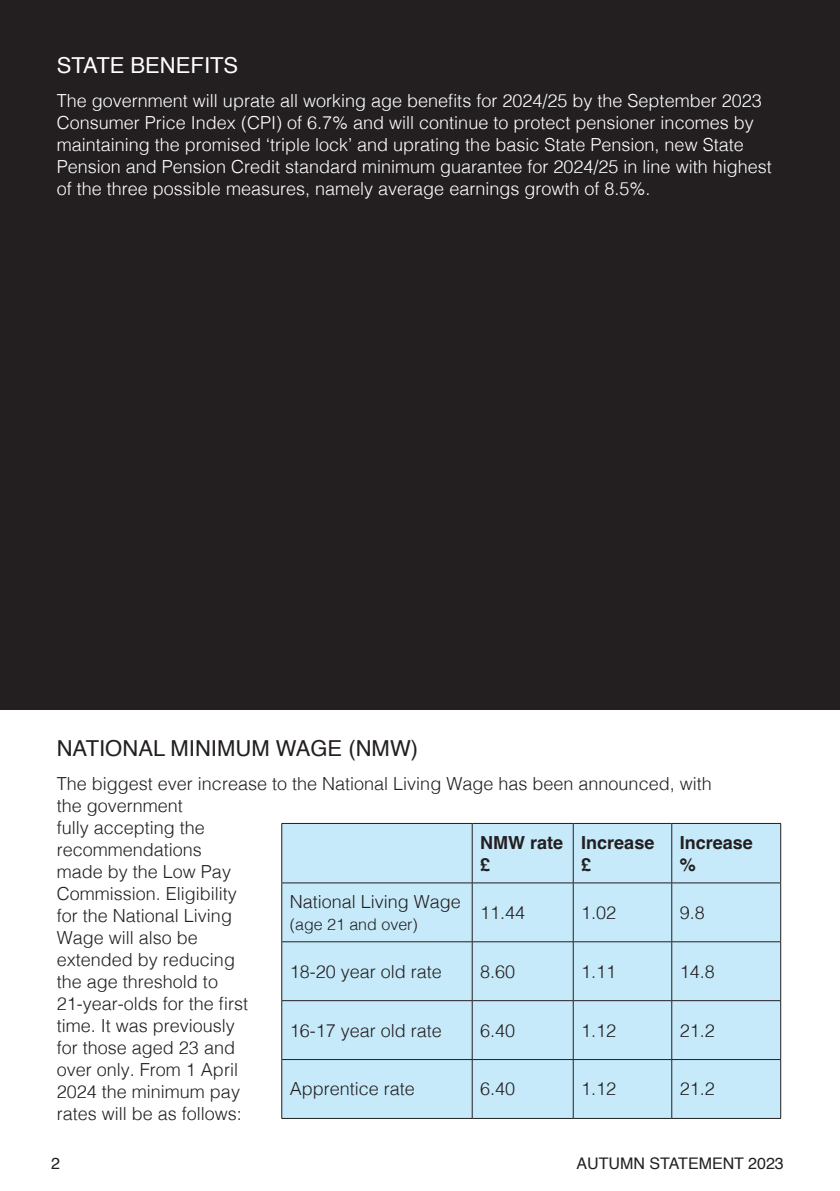
<style>
.page{position:relative;width:840px;height:1191px;background:#fff}
.page>*{position:absolute;margin:0;border:0;box-sizing:border-box;transform-origin:0 0}
.t1{font:22px "Helvetica";color:#231f20}
.t2{font:22px "Helvetica";color:#fff}
.t3{font:300 18px/22px "Helvetica";color:#231f20}
.t4{font:300 18px/22px "Helvetica";color:#fff}
.t5{font:700 18px/22px "Helvetica";color:#231f20}
.t6{font:16px "Helvetica";color:#231f20}
.t7{font:300 16px "Helvetica";color:#231f20}
</style>
<div class="page">
<div style="left:0;top:0;width:839px;height:709px;background:#231f20"></div>
<div style="left:282px;top:824px;width:498px;height:294px;background:#c6eafa"></div>
<hr style="left:281px;top:823px;width:191px;height:1px;background:#231f20">
<hr style="left:281px;top:823px;width:1px;height:59px;background:#231f20">
<hr style="left:472px;top:823px;width:101px;height:1px;background:#231f20">
<hr style="left:471px;top:823px;width:1px;height:59px;background:#231f20">
<hr style="left:573px;top:823px;width:98px;height:1px;background:#231f20">
<hr style="left:572px;top:823px;width:1px;height:59px;background:#231f20">
<hr style="left:671px;top:823px;width:109px;height:1px;background:#231f20">
<hr style="left:671px;top:823px;width:1px;height:59px;background:#231f20">
<hr style="left:780px;top:823px;width:1px;height:59px;background:#231f20">
<hr style="left:281px;top:882px;width:191px;height:1px;background:#231f20">
<hr style="left:281px;top:883px;width:1px;height:58px;background:#231f20">
<hr style="left:472px;top:882px;width:101px;height:1px;background:#231f20">
<hr style="left:471px;top:883px;width:1px;height:58px;background:#231f20">
<hr style="left:573px;top:882px;width:98px;height:1px;background:#231f20">
<hr style="left:572px;top:883px;width:1px;height:58px;background:#231f20">
<hr style="left:671px;top:882px;width:109px;height:1px;background:#231f20">
<hr style="left:671px;top:883px;width:1px;height:58px;background:#231f20">
<hr style="left:780px;top:883px;width:1px;height:58px;background:#231f20">
<hr style="left:281px;top:941px;width:191px;height:1px;background:#231f20">
<hr style="left:281px;top:942px;width:1px;height:58px;background:#231f20">
<hr style="left:472px;top:941px;width:101px;height:1px;background:#231f20">
<hr style="left:471px;top:942px;width:1px;height:58px;background:#231f20">
<hr style="left:573px;top:941px;width:98px;height:1px;background:#231f20">
<hr style="left:572px;top:942px;width:1px;height:58px;background:#231f20">
<hr style="left:671px;top:941px;width:109px;height:1px;background:#231f20">
<hr style="left:671px;top:942px;width:1px;height:58px;background:#231f20">
<hr style="left:780px;top:942px;width:1px;height:58px;background:#231f20">
<hr style="left:281px;top:1000px;width:191px;height:1px;background:#231f20">
<hr style="left:281px;top:1001px;width:1px;height:58px;background:#231f20">
<hr style="left:472px;top:1000px;width:101px;height:1px;background:#231f20">
<hr style="left:471px;top:1001px;width:1px;height:58px;background:#231f20">
<hr style="left:573px;top:1000px;width:98px;height:1px;background:#231f20">
<hr style="left:572px;top:1001px;width:1px;height:58px;background:#231f20">
<hr style="left:671px;top:1000px;width:109px;height:1px;background:#231f20">
<hr style="left:671px;top:1001px;width:1px;height:58px;background:#231f20">
<hr style="left:780px;top:1001px;width:1px;height:58px;background:#231f20">
<hr style="left:281px;top:1059px;width:191px;height:1px;background:#231f20">
<hr style="left:281px;top:1059px;width:1px;height:59px;background:#231f20">
<hr style="left:472px;top:1059px;width:101px;height:1px;background:#231f20">
<hr style="left:471px;top:1059px;width:1px;height:59px;background:#231f20">
<hr style="left:573px;top:1059px;width:98px;height:1px;background:#231f20">
<hr style="left:572px;top:1059px;width:1px;height:59px;background:#231f20">
<hr style="left:671px;top:1059px;width:109px;height:1px;background:#231f20">
<hr style="left:671px;top:1059px;width:1px;height:59px;background:#231f20">
<hr style="left:780px;top:1059px;width:1px;height:59px;background:#231f20">
<hr style="left:281px;top:1118px;width:191px;height:1px;background:#231f20">
<hr style="left:472px;top:1118px;width:101px;height:1px;background:#231f20">
<hr style="left:573px;top:1118px;width:98px;height:1px;background:#231f20">
<hr style="left:671px;top:1118px;width:109px;height:1px;background:#231f20">
<p class="t2" style="left:57px;top:49px;width:183px">STATE BENEFITS</p>
<p class="t4" style="left:57px;top:88px;width:716px">The government will uprate all working age benefits for 2024/25 by the September 2023<br>Consumer Price Index (CPI) of 6.7% and will continue to protect pensioner incomes by maintaining the promised ‘triple lock’ and uprating the basic State Pension, new State Pension and Pension Credit standard minimum guarantee for 2024/25 in line with highest of the three possible measures, namely average earnings growth of 8.5%.</p>
<p class="t1" style="left:57px;top:731px;width:362px">NATIONAL MINIMUM WAGE (NMW)</p>
<p class="t3" style="left:57px;top:771px;width:656px">The biggest ever increase to the National Living Wage has been announced, with the government<br>fully accepting the<br>recommendations<br>made by the Low Pay<br>Commission. Eligibility<br>for the National Living<br>Wage will also be<br>extended by reducing<br>the age threshold to<br>21-year-olds for the first<br>time. It was previously<br>for those aged 23 and<br>over only. From 1 April<br>2024 the minimum pay<br>rates will be as follows:</p>
<p class="t5" style="left:480px;top:833px;width:84px">NMW rate £</p>
<p class="t5" style="left:581px;top:833px;width:75px">Increase £</p>
<p class="t5" style="left:679px;top:833px;width:75px">Increase %</p>
<p class="t3" style="left:289px;top:889px;width:173px">National Living Wage</p>
<p class="t7" style="left:289px;top:910px;width:130px">(age 21 and over)</p>
<p class="t3" style="left:480px;top:900px;width:47px">11.44</p>
<p class="t3" style="left:581px;top:900px;width:37px">1.02</p>
<p class="t3" style="left:679px;top:900px;width:27px">9.8</p>
<p class="t3" style="left:289px;top:959px;width:154px">18-20 year old rate</p>
<p class="t3" style="left:480px;top:959px;width:37px">8.60</p>
<p class="t3" style="left:581px;top:959px;width:37px">1.11</p>
<p class="t3" style="left:679px;top:959px;width:37px">14.8</p>
<p class="t3" style="left:289px;top:1018px;width:154px">16-17 year old rate</p>
<p class="t3" style="left:480px;top:1018px;width:37px">6.40</p>
<p class="t3" style="left:581px;top:1018px;width:37px">1.12</p>
<p class="t3" style="left:679px;top:1018px;width:37px">21.2</p>
<p class="t3" style="left:289px;top:1076px;width:127px">Apprentice rate</p>
<p class="t3" style="left:480px;top:1076px;width:37px">6.40</p>
<p class="t3" style="left:581px;top:1076px;width:37px">1.12</p>
<p class="t3" style="left:679px;top:1076px;width:37px">21.2</p>
<p class="t6" style="left:51px;top:1151px;width:10px">2</p>
<p class="t6" style="left:576px;top:1151px;width:209px">AUTUMN STATEMENT 2023</p>
</div>
